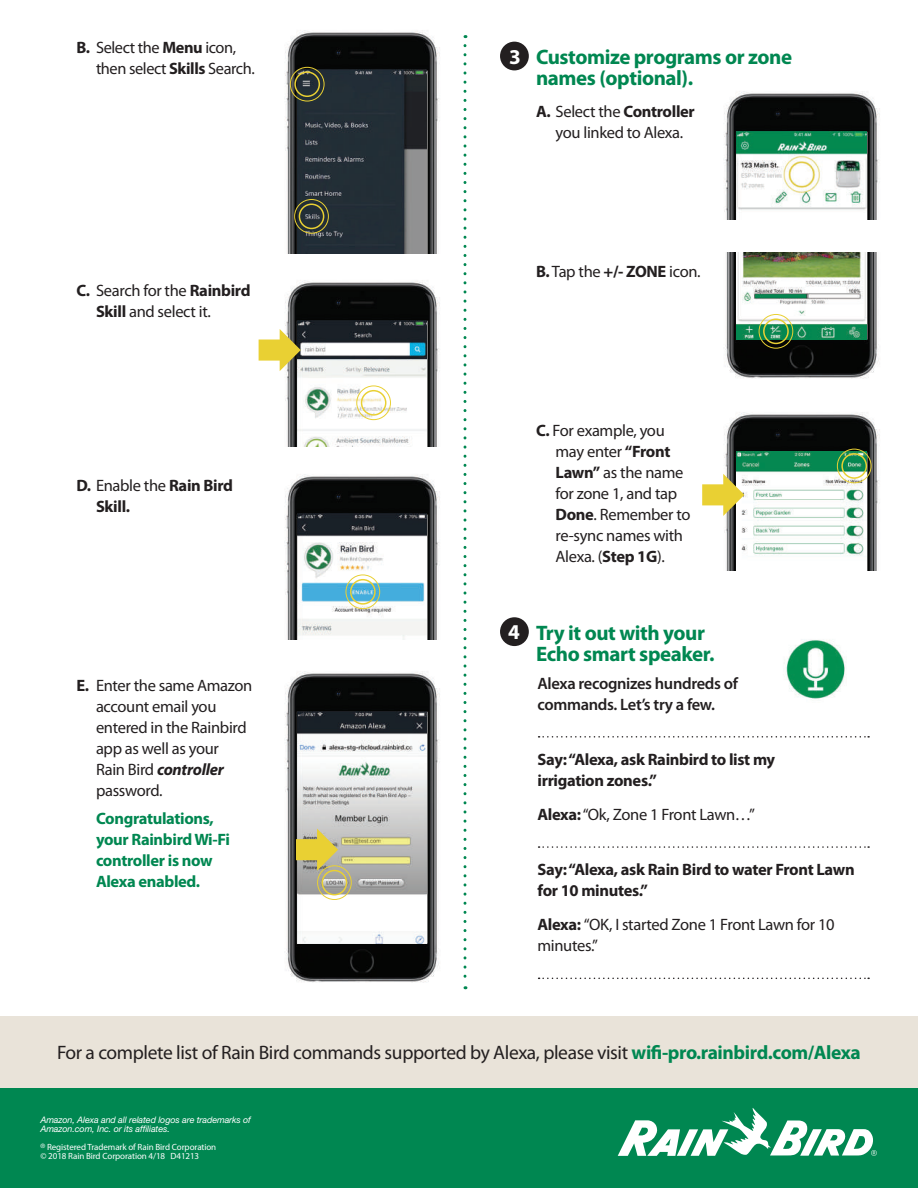
<style>
.page{position:relative;width:918px;height:1188px;background:#fff}
.page>*{position:absolute;margin:0;border:0;box-sizing:border-box;transform-origin:0 0}
.t1{font:700 21px/21px "Myriad Pro";letter-spacing:-.02em;color:#008751}
.t2{font:19.5px "Myriad Pro";letter-spacing:-.02em;color:#231f20}
.t3{font:16.5px/21px "Myriad Pro";letter-spacing:-.02em;color:#231f20}
.t4{font:700 16.5px/21px "Myriad Pro";letter-spacing:-.02em;color:#231f20}
.t5{font:700 16.5px/21px "Myriad Pro";letter-spacing:-.02em;color:#008751}
.t6{font:600 16.5px/21px "Myriad Pro";letter-spacing:-.02em;color:#231f20}
.t7{font:italic 9px/9.3px "Helvetica Neue LT Std";letter-spacing:-.01em;color:#fff}
.t8{font:9px/9.3px "Myriad Pro";letter-spacing:-.01em;color:#fff}
.s1{font-weight:700}
.s2{font-weight:400}
.s3{font-weight:700;font-style:italic}
.s4{font-size:21.15px;color:#fff}
.s5{font-weight:700;color:#008751}
</style>
<div class="page">
<div style="left:0;top:1016px;width:918px;height:74px;background:#e9e3d9"></div>
<div style="left:0;top:1089px;width:918px;height:99px;background:#008751"></div>
<svg style="left:618px;top:1108px;width:259px;height:48px"></svg>
<img style="left:285px;top:30px;width:155px;height:224px">
<img style="left:297px;top:70px;width:130px;height:184px">
<img style="left:285px;top:280px;width:155px;height:166px">
<img style="left:297px;top:321px;width:130px;height:125px">
<img style="left:285px;top:474px;width:155px;height:165px">
<img style="left:297px;top:514px;width:130px;height:125px">
<img style="left:285px;top:671px;width:155px;height:312px">
<img style="left:297px;top:711px;width:130px;height:232px">
<div style="left:294px;top:71px;width:26px;height:26px;border:2px solid #e9d033;border-radius:50%"></div>
<div style="left:290px;top:67px;width:34px;height:34px;border:1px solid #e9d033;border-radius:50%"></div>
<div style="left:299px;top:204px;width:25px;height:25px;border:2px solid #e9d033;border-radius:50%"></div>
<div style="left:294px;top:199px;width:35px;height:35px;border:1px solid #e9d033;border-radius:50%"></div>
<div style="left:361px;top:390px;width:25px;height:26px;border:2px solid #e9d033;border-radius:50%"></div>
<div style="left:356px;top:386px;width:35px;height:34px;border:1px solid #e9d033;border-radius:50%"></div>
<div style="left:350px;top:579px;width:26px;height:26px;border:2px solid #e9d033;border-radius:50%"></div>
<div style="left:346px;top:575px;width:34px;height:34px;border:1px solid #e9d033;border-radius:50%"></div>
<div style="left:322px;top:870px;width:25px;height:25px;border:2px solid #e9d033;border-radius:50%"></div>
<div style="left:317px;top:865px;width:35px;height:35px;border:1px solid #e9d033;border-radius:50%"></div>
<svg style="left:464px;top:46px;width:2px;height:943px"></svg>
<div style="left:500px;top:42px;width:29px;height:28px;background:#231f20;border-radius:50%"></div>
<svg style="left:539px;top:736px;width:330px;height:2px"></svg>
<svg style="left:539px;top:846px;width:330px;height:2px"></svg>
<svg style="left:539px;top:978px;width:330px;height:1px"></svg>
<div style="left:500px;top:617px;width:29px;height:29px;background:#231f20;border-radius:50%"></div>
<img style="left:784px;top:639px;width:61px;height:60px">
<img style="left:724px;top:91px;width:156px;height:128px">
<img style="left:737px;top:131px;width:130px;height:88px">
<img style="left:725px;top:253px;width:154px;height:126px">
<img style="left:737px;top:253px;width:130px;height:87px">
<div style="left:763px;top:318px;width:26px;height:26px;border:2px solid #e9d033;border-radius:50%"></div>
<div style="left:759px;top:314px;width:34px;height:35px;border:1px solid #e9d033;border-radius:50%"></div>
<img style="left:724px;top:412px;width:156px;height:159px">
<img style="left:737px;top:452px;width:130px;height:119px">
<div style="left:841px;top:453px;width:26px;height:26px;border:2px solid #e9d033;border-radius:50%"></div>
<div style="left:837px;top:449px;width:34px;height:34px;border:1px solid #e9d033;border-radius:50%"></div>
<svg style="left:285px;top:328px;width:16px;height:43px"></svg>
<svg style="left:296px;top:828px;width:42px;height:43px;background:#a7a7a4"></svg>
<svg style="left:724px;top:473px;width:20px;height:43px"></svg>
<p class="t3" style="left:96px;top:37px;width:160px;text-indent:-20px"><span class="s1">B.</span> Select the <span class="s1">Menu</span> icon, then select <span class="s1">Skills</span> Search.</p>
<p class="t3" style="left:96px;top:280px;width:156px;text-indent:-20px"><span class="s1">C.</span> Search for the <span class="s1">Rainbird<br>Skill</span> and select it.</p>
<p class="t4" style="left:96px;top:474px;width:139px;text-indent:-20px">D. <span class="s2">Enable the</span> Rain Bird<br>Skill.</p>
<p class="t3" style="left:96px;top:675px;width:158px;text-indent:-20px"><span class="s1">E.</span> Enter the same Amazon account email you entered in the Rainbird app as well as your<br>Rain Bird <span class="s3">controller </span>password.</p>
<p class="t5" style="left:96px;top:807px;width:136px">Congratulations, your Rainbird Wi-Fi controller is now<br>Alexa enabled.</p>
<p class="t1" style="left:536px;top:46px;width:258px;text-indent:-27px"><span class="s4">3</span> Customize programs or zone names (optional).</p>
<p class="t3" style="left:536px;top:101px;width:160px;text-align:center"><span class="s1">A.</span> Select the <span class="s1">Controller </span>you linked to Alexa.</p>
<p class="t3" style="left:536px;top:261px;width:166px"><span class="s1">B.</span> Tap the <span class="s1">+/- ZONE</span> icon.</p>
<p class="t3" style="left:556px;top:420px;width:136px;text-indent:-20px"><span class="s1">C.</span> For example, you may enter <span class="s1">“Front<br>Lawn”</span> as the name for zone 1, and tap<br><span class="s1">Done</span>. Remember to re-sync names with<br>Alexa. (<span class="s1">Step 1G</span>).</p>
<p class="t1" style="left:536px;top:622px;width:180px;text-indent:-28px"><span class="s4">4</span> Try it out with your<br>Echo smart speaker.</p>
<p class="t6" style="left:538px;top:672px;width:202px">Alexa recognizes hundreds of commands. Let’s try a few.</p>
<p class="t4" style="left:538px;top:748px;width:239px">Say: “Alexa, ask Rainbird to list my irrigation zones.”</p>
<p class="t3" style="left:538px;top:804px;width:219px"><span class="s1">Alexa:</span> “Ok, Zone 1 Front Lawn…”</p>
<p class="t4" style="left:538px;top:858px;width:319px">Say: “Alexa, ask Rain Bird to water Front Lawn for 10 minutes.”</p>
<p class="t3" style="left:538px;top:914px;width:299px"><span class="s1">Alexa:</span> “OK, I started Zone 1 Front Lawn for 10 minutes.”</p>
<p class="t2" style="left:57px;top:1041px;width:805px">For a complete list of Rain Bird commands supported by Alexa, please visit <span class="s5">wifi-pro.rainbird.com/Alexa</span></p>
<p class="t7" style="left:40px;top:1115px;width:212px">Amazon, Alexa and all related logos are trademarks of<br>Amazon.com, Inc. or its affiliates.</p>
<p class="t8" style="left:40px;top:1142px;width:177px"><sup>®</sup> Registered Trademark of Rain Bird Corporation © 2018 Rain Bird Corporation 4/18 D41213</p>
</div>
